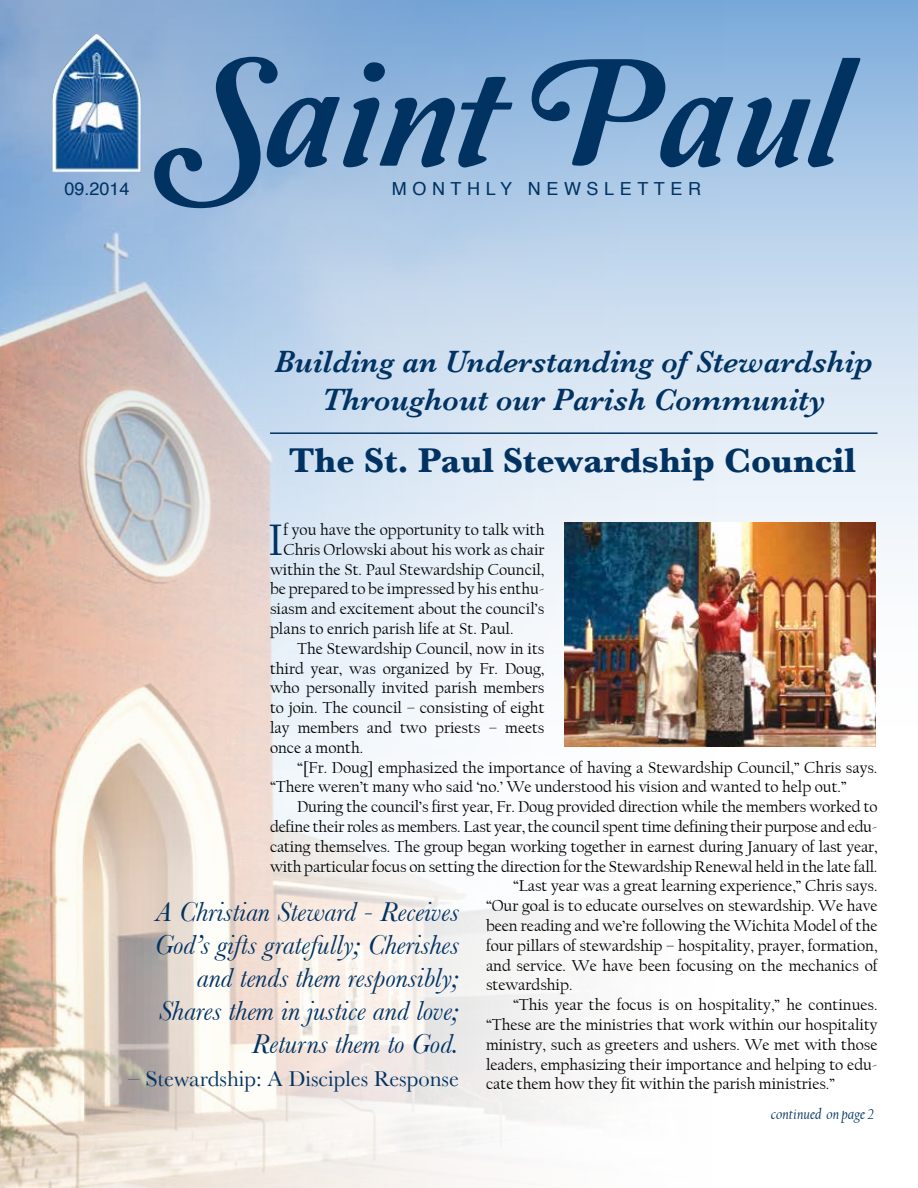
<style>
.page{position:relative;width:918px;height:1188px;background:#fff}
.page>*{position:absolute;margin:0;border:0;box-sizing:border-box;transform-origin:0 0}
.t1{font:159px "Amperzand";color:#003262}
.t2{font:46.35px "Californian FB";color:#003262}
.t3{font:700 36px "Baskerville";color:#003262}
.t4{font:italic 600 31.5px/37.8px "Baskerville";color:#003262;text-align:center}
.t5{font:italic 28.5px/33px "Baskerville";color:#003262;text-align:right}
.t6{font:22.5px "Baskerville";color:#003262}
.t7{font:18px "Helvetica";letter-spacing:.31em;color:#003262}
.t8{font:16.5px "Californian FB";color:#000}
.t9{font:italic 15px "Californian FB";color:#003262}
.s1{font-style:italic}
</style>
<div class="page">
<svg style="left:752px;top:0;width:166px;height:561px;background:#bed5ec"></svg>
<img style="left:0;top:0;width:752px;height:1188px">
<img style="left:52px;top:32px;width:89px;height:140px">
<hr style="left:270px;top:432px;width:608px;height:2px;background:#003262">
<img style="left:565px;top:523px;width:311px;height:224px">
<h1 class="t1" style="left:167px;top:31px;width:677px">Saint Paul</h1>
<p class="t7" style="left:64px;top:175px;width:67px">09.2014</p>
<p class="t7" style="left:392px;top:175px;width:311px">MONTHLY NEWSLETTER</p>
<h3 class="t4" style="left:275px;top:343px;width:600px">Building an Understanding of Stewardship<br>Throughout our Parish Community</h3>
<h3 class="t3" style="left:289px;top:439px;width:568px">The St. Paul Stewardship Council</h3>
<h2 class="t2" style="left:268px;top:514px;width:17px">I</h2>
<p class="t8" style="left:283px;top:520px;width:263px">f you have the opportunity to talk with</p>
<p class="t8" style="left:283px;top:540px;width:263px">Chris Orlowski about his work as chair</p>
<p class="t8" style="left:270px;top:560px;width:276px">within the St. Paul Stewardship Council,</p>
<p class="t8" style="left:270px;top:580px;width:276px">be prepared to be impressed by his enthu-</p>
<p class="t8" style="left:270px;top:600px;width:276px">siasm and excitement about the council’s</p>
<p class="t8" style="left:270px;top:619px;width:245px">plans to enrich parish life at St. Paul.</p>
<p class="t8" style="left:297px;top:639px;width:249px">The Stewardship Council, now in its</p>
<p class="t8" style="left:270px;top:659px;width:276px">third year, was organized by Fr. Doug,</p>
<p class="t8" style="left:270px;top:679px;width:276px">who personally invited parish members</p>
<p class="t8" style="left:270px;top:699px;width:276px">to join. The council – consisting of eight</p>
<p class="t8" style="left:270px;top:718px;width:276px">lay members and two priests – meets</p>
<p class="t8" style="left:270px;top:738px;width:95px">once a month.</p>
<p class="t8" style="left:297px;top:758px;width:582px">“[Fr. Doug] emphasized the importance of having a Stewardship Council,” Chris says.</p>
<p class="t8" style="left:270px;top:778px;width:578px">“There weren’t many who said ‘no.’ We understood his vision and wanted to help out.”</p>
<p class="t8" style="left:297px;top:798px;width:582px">During the council’s first year, Fr. Doug provided direction while the members worked to</p>
<p class="t8" style="left:270px;top:817px;width:609px">define their roles as members. Last year, the council spent time defining their purpose and edu-</p>
<p class="t8" style="left:270px;top:837px;width:609px">cating themselves. The group began working together in earnest during January of last year,</p>
<p class="t8" style="left:270px;top:857px;width:609px">with particular focus on setting the direction for the Stewardship Renewal held in the late fall.</p>
<p class="t8" style="left:513px;top:877px;width:366px">“Last year was a great learning experience,” Chris says.</p>
<p class="t8" style="left:486px;top:897px;width:393px">“Our goal is to educate ourselves on stewardship. We have</p>
<p class="t8" style="left:486px;top:916px;width:393px">been reading and we’re following the Wichita Model of the</p>
<p class="t8" style="left:486px;top:936px;width:393px">four pillars of stewardship – hospitality, prayer, formation,</p>
<p class="t8" style="left:486px;top:956px;width:393px">and service. We have been focusing on the mechanics of</p>
<p class="t8" style="left:486px;top:976px;width:88px">stewardship.</p>
<p class="t8" style="left:513px;top:996px;width:366px">“This year the focus is on hospitality,” he continues.</p>
<p class="t8" style="left:486px;top:1015px;width:393px">“These are the ministries that work within our hospitality</p>
<p class="t8" style="left:486px;top:1035px;width:393px">ministry, such as greeters and ushers. We met with those</p>
<p class="t8" style="left:486px;top:1055px;width:393px">leaders, emphasizing their importance and helping to edu-</p>
<p class="t8" style="left:486px;top:1075px;width:351px">cate them how they fit within the parish ministries.”</p>
<h3 class="t5" style="left:155px;top:895px;width:306px">A Christian Steward - Receives<br>God’s gifts gratefully; Cherishes and tends them responsibly;<br>Shares them in justice and love;<br>Returns them to God.</h3>
<h3 class="t6" style="left:129px;top:1065px;width:332px"><span class="s1">–</span> Stewardship: A Disciples Response</h3>
<p class="t9" style="left:771px;top:1106px;width:105px">continued on page 2</p>
</div>
